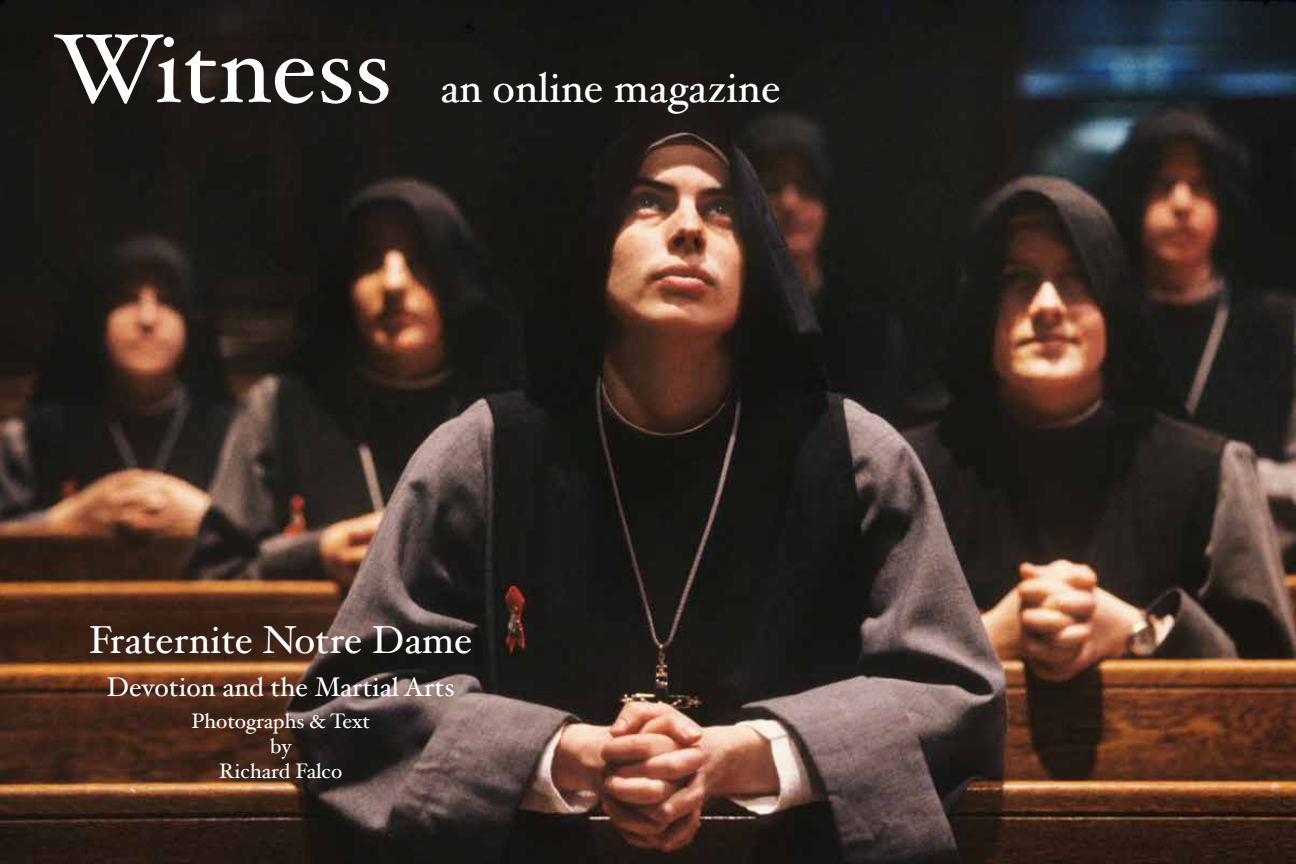
<style>
.page{position:relative;width:1296px;height:864px;background:#fff}
.page>*{position:absolute;margin:0;border:0;box-sizing:border-box;transform-origin:0 0}
.t1{font:97.5px "Hoefler Text";color:#fff}
.t2{font:42px "Hoefler Text";color:#fff}
.t3{font:39px "Hoefler Text";color:#fff}
.t4{font:27px "Hoefler Text";color:#fff}
.t5{font:21px/25.2px "Hoefler Text";color:#fff;text-align:center}
</style>
<div class="page">
<img style="left:0;top:0;width:1296px;height:864px">
<h1 class="t1" style="left:54px;top:11px;width:339px">Witness</h1>
<h2 class="t2" style="left:440px;top:63px;width:342px">an online magazine</h2>
<h3 class="t3" style="left:89px;top:616px;width:385px">Fraternite Notre Dame</h3>
<p class="t4" style="left:107px;top:671px;width:349px">Devotion and the Martial Arts</p>
<p class="t5" style="left:191px;top:708px;width:180px">Photographs &amp; Text by<br>Richard Falco</p>
</div>
